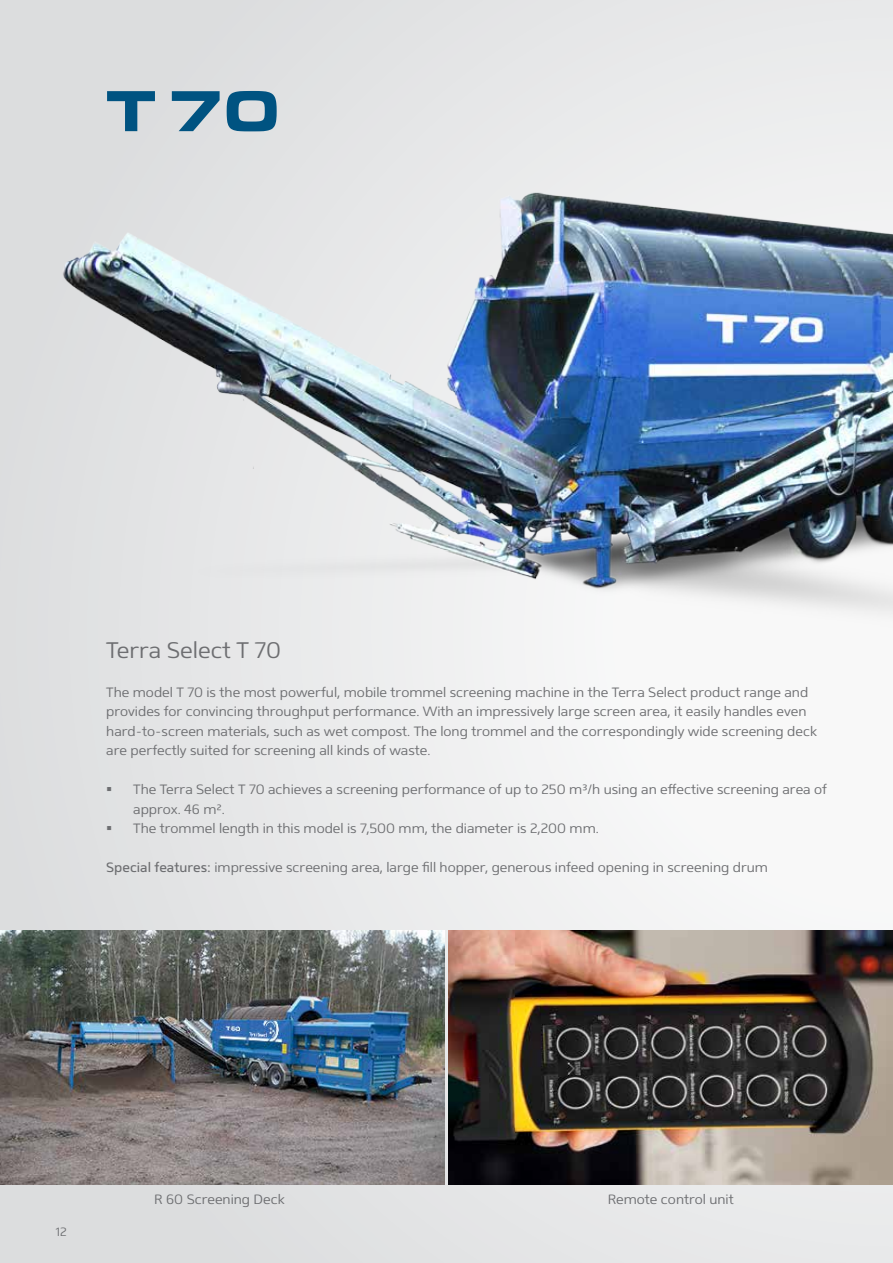
<style>
.page{position:relative;width:893px;height:1263px;background:#fff}
.page>*{position:absolute;margin:0;border:0;box-sizing:border-box;transform-origin:0 0}
.t1{font:700 expanded 60px "Eurostile MN";color:#005381}
.t2{font:300 22.5px "Mentone";color:#6d6e71}
.t3{font:300 13.5px/19.5px "Mentone";color:#6d6e71}
.t4{font:300 12px "Mentone";color:#6d6e71}
.s1{font-weight:400}
</style>
<div class="page">
<div style="left:0;top:0;width:893px;height:1263px;background:linear-gradient(to right,#dbdcdd,#f4f4f5)"></div>
<img style="left:17px;top:108px;width:876px;height:580px">
<img style="left:0;top:931px;width:444px;height:253px">
<img style="left:449px;top:931px;width:444px;height:253px">
<svg style="left:107px;top:787px;width:4px;height:4px"></svg>
<svg style="left:107px;top:826px;width:4px;height:4px"></svg>
<h1 class="t1" style="left:106px;top:77px;width:174px">T 70</h1>
<h2 class="t2" style="left:106px;top:636px;width:176px">Terra Select T 70</h2>
<p class="t3" style="left:106px;top:682px;width:712px">The model T 70 is the most powerful, mobile trommel screening machine in the Terra Select product range and provides for convincing throughput performance. With an impressively large screen area, it easily handles even hard-to-screen materials, such as wet compost. The long trommel and the correspondingly wide screening deck are perfectly suited for screening all kinds of waste.</p>
<p class="t3" style="left:133px;top:780px;width:695px">The Terra Select T 70 achieves a screening performance of up to 250 m³/h using an effective screening area of approx. 46 m².<br>The trommel length in this model is 7,500 mm, the diameter is 2,200 mm.</p>
<p class="t3" style="left:106px;top:858px;width:663px"><span class="s1">Special features:</span> impressive screening area, large fill hopper, generous infeed opening in screening drum</p>
<p class="t4" style="left:56px;top:1224px;width:13px">12</p>
<p class="t3" style="left:154px;top:1189px;width:132px">R 60 Screening Deck</p>
<p class="t3" style="left:608px;top:1189px;width:128px">Remote control unit</p>
</div>
